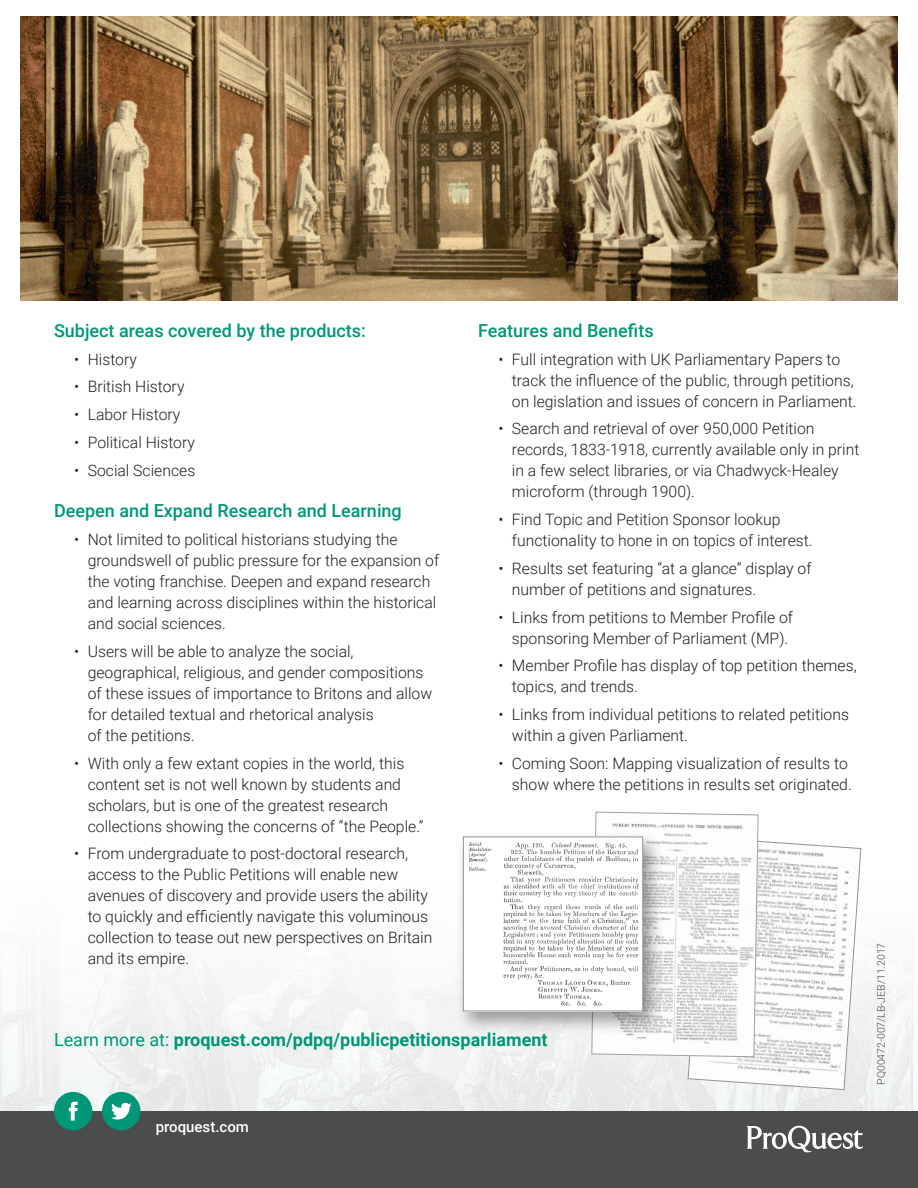
<style>
.page{position:relative;width:918px;height:1188px;background:#fff}
.page>*{position:absolute;margin:0;border:0;box-sizing:border-box;transform-origin:0 0}
.Body_Title{font:500 18px "Roboto";color:#009778}
.t1{font:700 18px "Roboto";color:#009778}
.t2{font:300 15.75px/21px "Roboto";color:#231f20}
.t3{font:500 15px "Roboto";color:#fff}
.code_number{font:300 10.5px "Roboto";color:#4b4c4d}
.s1{font-weight:400}
</style>
<div class="page">
<img style="left:0;top:958px;width:913px;height:153px">
<div style="left:0;top:1111px;width:918px;height:77px;background:#4b4c4d"></div>
<div style="left:54px;top:1092px;width:38px;height:38px;background:#009778;border-radius:50%"></div>
<svg style="left:69px;top:1102px;width:9px;height:19px"></svg>
<div style="left:102px;top:1092px;width:39px;height:38px;background:#009778;border-radius:50%"></div>
<svg style="left:111px;top:1103px;width:21px;height:17px"></svg>
<svg style="left:747px;top:1126px;width:116px;height:26px"></svg>
<img style="left:20px;top:17px;width:878px;height:283px">
<svg style="left:688px;top:837px;width:173px;height:253px"></svg>
<svg style="left:591px;top:812px;width:167px;height:245px"></svg>
<div style="left:455px;top:831px;width:210px;height:205px;background:#231f20;opacity:.45"></div>
<img style="left:465px;top:839px;width:176px;height:170px">
<div style="left:463px;top:837px;width:180px;height:174px;border:1px solid #919295"></div>
<p class="Body_Title" style="left:54px;top:318px;width:313px">Subject areas covered by the products:</p>
<p class="t2" style="left:74px;top:348px;width:64px">• History</p>
<p class="t2" style="left:74px;top:376px;width:112px">• British History</p>
<p class="t2" style="left:74px;top:403px;width:108px">• Labor History</p>
<p class="t2" style="left:74px;top:431px;width:122px">• Political History</p>
<p class="t2" style="left:74px;top:459px;width:123px">• Social Sciences</p>
<p class="Body_Title" style="left:54px;top:498px;width:349px">Deepen and Expand Research and Learning</p>
<p class="t2" style="left:88px;top:529px;width:353px;text-indent:-14px">• Not limited to political historians studying the groundswell of public pressure for the expansion of the voting franchise. Deepen and expand research and learning across disciplines within the historical and social sciences.</p>
<p class="t2" style="left:88px;top:640px;width:346px;text-indent:-14px">• Users will be able to analyze the social, geographical, religious, and gender compositions of these issues of importance to Britons and allow for detailed textual and rhetorical analysis<br>of the petitions.</p>
<p class="t2" style="left:88px;top:752px;width:337px;text-indent:-14px">• With only a few extant copies in the world, this content set is not well known by students and scholars, but is one of the greatest research collections showing the concerns of “the People.”</p>
<p class="t2" style="left:88px;top:843px;width:346px;text-indent:-14px">• From undergraduate to post-doctoral research, access to the Public Petitions will enable new avenues of discovery and provide users the ability to quickly and efficiently navigate this voluminous collection to tease out new perspectives on Britain and its empire.</p>
<p class="Body_Title" style="left:478px;top:318px;width:177px">Features and Benefits</p>
<p class="t2" style="left:512px;top:348px;width:346px;text-indent:-14px">• Full integration with UK Parliamentary Papers to track the influence of the public, through petitions, on legislation and issues of concern in Parliament.</p>
<p class="t2" style="left:512px;top:418px;width:349px;text-indent:-14px">• Search and retrieval of over 950,000 Petition records, 1833-1918, currently available only in print in a few select libraries, or via Chadwyck-Healey microform (through 1900).</p>
<p class="t2" style="left:512px;top:508px;width:302px;text-indent:-14px">• Find Topic and Petition Sponsor lookup functionality to hone in on topics of interest.</p>
<p class="t2" style="left:512px;top:557px;width:301px;text-indent:-14px">• Results set featuring “at a glance” display of number of petitions and signatures.</p>
<p class="t2" style="left:498px;top:606px;width:296px;text-align:center">• Links from petitions to Member Profile of sponsoring Member of Parliament (MP).</p>
<p class="t2" style="left:512px;top:655px;width:346px;text-indent:-14px">• Member Profile has display of top petition themes, topics, and trends.</p>
<p class="t2" style="left:512px;top:703px;width:339px;text-indent:-14px">• Links from individual petitions to related petitions within a given Parliament.</p>
<p class="t2" style="left:498px;top:752px;width:355px;text-align:right">• Coming Soon: Mapping visualization of results to show where the petitions in results set originated.</p>
<p class="t1" style="left:54px;top:1027px;width:495px"><span class="s1">Learn more at:</span> proquest.com/pdpq/publicpetitionsparliament</p>
<p class="t3" style="left:156px;top:1116px;width:95px">proquest.com</p>
<p class="code_number" style="left:874px;top:1085px;width:144px;rotate:-90deg">PQ00472-007/LB-JEB/11.2017</p>
</div>
